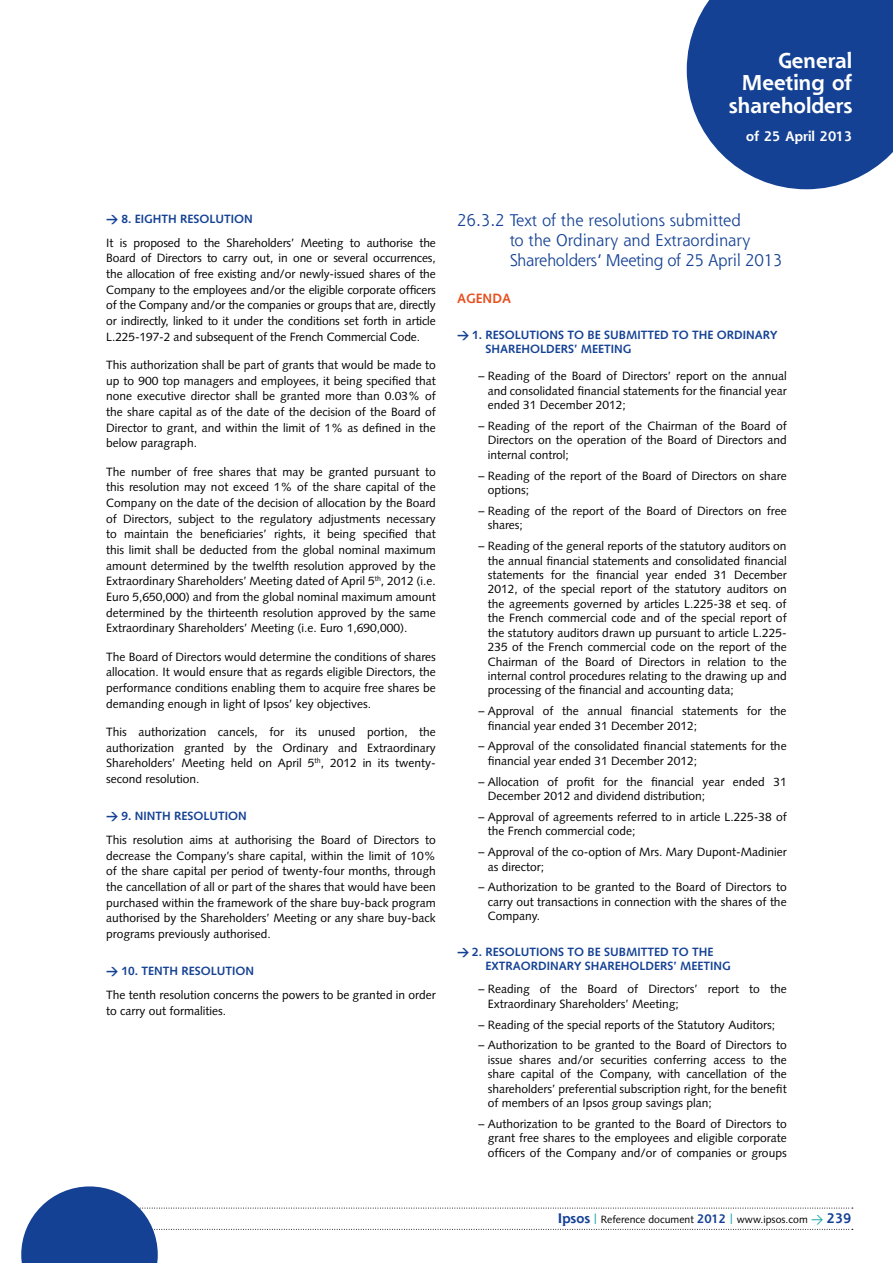
<style>
.page{position:relative;width:893px;height:1263px;background:#fff}
.page>*{position:absolute;margin:0;border:0;box-sizing:border-box;transform-origin:0 0}
.t1{font:700 21px/22.5px "Shannon";color:#fff;text-align:right}
.t2{font:16.5px/19.8px "Shannon";color:#144194}
.t3{font:700 13.5px "Shannon";color:#fff}
.t4{font:700 13.5px "Syntax";color:#e84e1c}
.t5{font:12px/15.6px "Syntax";color:#000;text-align:justify}
.t6{font:700 12px "Syntax";color:#144194}
.t7{font:10.5px "Syntax";color:#000}
.s1{font-family:"DIN";font-weight:700;color:#144194}
.s2{font-weight:700;color:#144194}
.s3{font-family:"DIN"}
.s4{font-family:"Shannon";font-weight:700;font-size:13.5px;color:#144194}
.s5{font-family:"DIN";font-size:12px;color:#009f9f}
.s6{font-family:"Shannon";font-weight:700;font-size:12px;color:#144194}
</style>
<div class="page">
<svg style="left:21px;top:1186px;width:832px;height:77px"></svg>
<svg style="left:687px;top:0;width:206px;height:189px;background:#2e56a0"></svg>
<h1 class="t1" style="left:729px;top:49px;width:125px">General<br>Meeting of shareholders</h1>
<p class="t3" style="left:746px;top:127px;width:107px">of 25 April 2013</p>
<p class="t5" style="left:106px;top:206px;width:331px;line-height:24.2px"><span class="s1">&gt;</span> <span class="s2">8. EIGHTH RESOLUTION<br></span>It is proposed to the Shareholders’ Meeting to authorise the</p>
<p class="t5" style="left:106px;top:250px;width:331px">Board of Directors to carry out, in one or several occurrences, the allocation of free existing and/or newly-issued shares of the Company to the employees and/or the eligible corporate officers of the Company and/or the companies or groups that are, directly or indirectly, linked to it under the conditions set forth in article L.225-197-2 and subsequent of the French Commercial Code.</p>
<p class="t5" style="left:106px;top:357px;width:331px">This authorization shall be part of grants that would be made to up to 900 top managers and employees, it being specified that none executive director shall be granted more than 0.03% of the share capital as of the date of the decision of the Board of Director to grant, and within the limit of 1% as defined in the below paragraph.</p>
<p class="t5" style="left:106px;top:464px;width:331px">The number of free shares that may be granted pursuant to this resolution may not exceed 1% of the share capital of the Company on the date of the decision of allocation by the Board of Directors, subject to the regulatory adjustments necessary to maintain the beneficiaries’ rights, it being specified that this limit shall be deducted from the global nominal maximum amount determined by the twelfth resolution approved by the Extraordinary Shareholders’ Meeting dated of April 5<sup>th</sup>, 2012 (i.e.<br>Euro 5,650,000) and from the global nominal maximum amount determined by the thirteenth resolution approved by the same Extraordinary Shareholders’ Meeting (i.e. Euro 1,690,000).</p>
<p class="t5" style="left:106px;top:649px;width:331px">The Board of Directors would determine the conditions of shares allocation. It would ensure that as regards eligible Directors, the performance conditions enabling them to acquire free shares be demanding enough in light of Ipsos’ key objectives.</p>
<p class="t5" style="left:106px;top:724px;width:331px">This authorization cancels, for its unused portion, the authorization granted by the Ordinary and Extraordinary Shareholders’ Meeting held on April 5<sup>th</sup>, 2012 in its twenty&shy;second resolution.</p>
<p class="t5" style="left:106px;top:804px;width:331px;line-height:24.2px"><span class="s1">&gt;</span> <span class="s2">9. NINTH RESOLUTION<br></span>This resolution aims at authorising the Board of Directors to</p>
<p class="t5" style="left:106px;top:848px;width:331px">decrease the Company’s share capital, within the limit of 10% of the share capital per period of twenty-four months, through the cancellation of all or part of the shares that would have been purchased within the framework of the share buy-back program authorised by the Shareholders’ Meeting or any share buy-back programs previously authorised.</p>
<p class="t5" style="left:106px;top:959px;width:331px;line-height:24.2px"><span class="s1">&gt;</span> <span class="s2">10. TENTH RESOLUTION<br></span>The tenth resolution concerns the powers to be granted in order</p>
<p class="t5" style="left:106px;top:1003px;width:121px">to carry out formalities.</p>
<h2 class="t2" style="left:510px;top:210px;width:274px;text-indent:-53px">26.3.2 Text of the resolutions submitted<br>to the Ordinary and Extraordinary<br>Shareholders’ Meeting of 25 April 2013</h2>
<p class="t4" style="left:457px;top:291px;width:19px">AGENDA</p>
<p class="t6" style="left:457px;top:328px;width:44px"><span class="s3">&gt;</span> 1. RESOLUTIONS</p>
<p class="t6" style="left:568px;top:328px;width:45px">TOBESUBMITTED</p>
<p class="t6" style="left:672px;top:328px;width:28px">TO THE</p>
<p class="t6" style="left:717px;top:328px;width:19px">ORDINARY</p>
<p class="t6" style="left:486px;top:342px;width:15px">SHAREHOLDERS</p>
<p class="t6" style="left:574px;top:342px;width:26px">’ MEETING</p>
<p class="t5" style="left:488px;top:369px;width:300px;line-height:14.4px;text-indent:-9px">– Reading of the Board of Directors’ report on the annual and consolidated financial statements for the financial year ended 31 December 2012;</p>
<p class="t5" style="left:488px;top:419px;width:300px;line-height:14.4px;text-indent:-9px">– Reading of the report of the Chairman of the Board of Directors on the operation of the Board of Directors and internal control;</p>
<p class="t5" style="left:488px;top:468px;width:300px;line-height:14.4px;text-indent:-9px">– Reading of the report of the Board of Directors on share options;</p>
<p class="t5" style="left:488px;top:504px;width:300px;line-height:14.4px;text-indent:-9px">– Reading of the report of the Board of Directors on free shares;</p>
<p class="t5" style="left:488px;top:539px;width:300px;line-height:14.4px;text-indent:-9px">– Reading of the general reports of the statutory auditors on the annual financial statements and consolidated financial statements for the financial year ended 31 December 2012, of the special report of the statutory auditors on the agreements governed by articles L.225-38 et seq. of the French commercial code and of the special report of the statutory auditors drawn up pursuant to article L.225- 235 of the French commercial code on the report of the Chairman of the Board of Directors in relation to the internal control procedures relating to the drawing up and processing of the financial and accounting data;</p>
<p class="t5" style="left:488px;top:704px;width:300px;line-height:14.4px;text-indent:-9px">– Approval of the annual financial statements for the financial year ended 31 December 2012;</p>
<p class="t5" style="left:488px;top:739px;width:300px;line-height:14.4px;text-indent:-9px">– Approval of the consolidated financial statements for the financial year ended 31 December 2012;</p>
<p class="t5" style="left:488px;top:774px;width:300px;line-height:14.4px;text-indent:-9px">– Allocation of profit for the financial year ended 31<br>December 2012 and dividend distribution;</p>
<p class="t5" style="left:488px;top:810px;width:300px;line-height:14.4px;text-indent:-9px">– Approval of agreements referred to in article L.225-38 of the French commercial code;</p>
<p class="t5" style="left:488px;top:845px;width:300px;line-height:14.4px;text-indent:-9px">– Approval of the co-option of Mrs. Mary Dupont-Madinier as director;</p>
<p class="t5" style="left:488px;top:880px;width:300px;line-height:14.4px;text-indent:-9px">– Authorization to be granted to the Board of Directors to carry out transactions in connection with the shares of the Company.</p>
<p class="t6" style="left:457px;top:945px;width:44px"><span class="s3">&gt;</span> 2. RESOLUTIONS</p>
<p class="t6" style="left:568px;top:945px;width:45px">TOBESUBMITTED</p>
<p class="t6" style="left:672px;top:945px;width:28px">TO THE</p>
<p class="t6" style="left:486px;top:959px;width:15px">EXTRAORDINARY</p>
<p class="t6" style="left:585px;top:959px;width:15px">SHAREHOLDERS</p>
<p class="t6" style="left:673px;top:959px;width:26px">’ MEETING</p>
<p class="t5" style="left:488px;top:982px;width:300px;line-height:14.4px;text-indent:-9px">– Reading of the Board of Directors’ report to the<br>Extraordinary Shareholders’ Meeting;</p>
<p class="t5" style="left:478px;top:1017px;width:298px">– Reading of the special reports of the Statutory Auditors;</p>
<p class="t5" style="left:488px;top:1038px;width:300px;line-height:14.4px;text-indent:-9px">– Authorization to be granted to the Board of Directors to issue shares and/or securities conferring access to the share capital of the Company, with cancellation of the shareholders’ preferential subscription right, for the benefit of members of an Ipsos group savings plan;</p>
<p class="t5" style="left:488px;top:1116px;width:300px;line-height:14.4px;text-indent:-9px">– Authorization to be granted to the Board of Directors to grant free shares to the employees and eligible corporate officers of the Company and/or of companies or groups</p>
<p class="t7" style="left:558px;top:1213px;width:295px"><span class="s4">Ipsos</span> <span class="s5">|</span> Reference document <span class="s6">2012</span> <span class="s5">|</span> www.ipsos.com <span class="s5">&gt;</span> <span class="s4">239</span></p>
</div>
